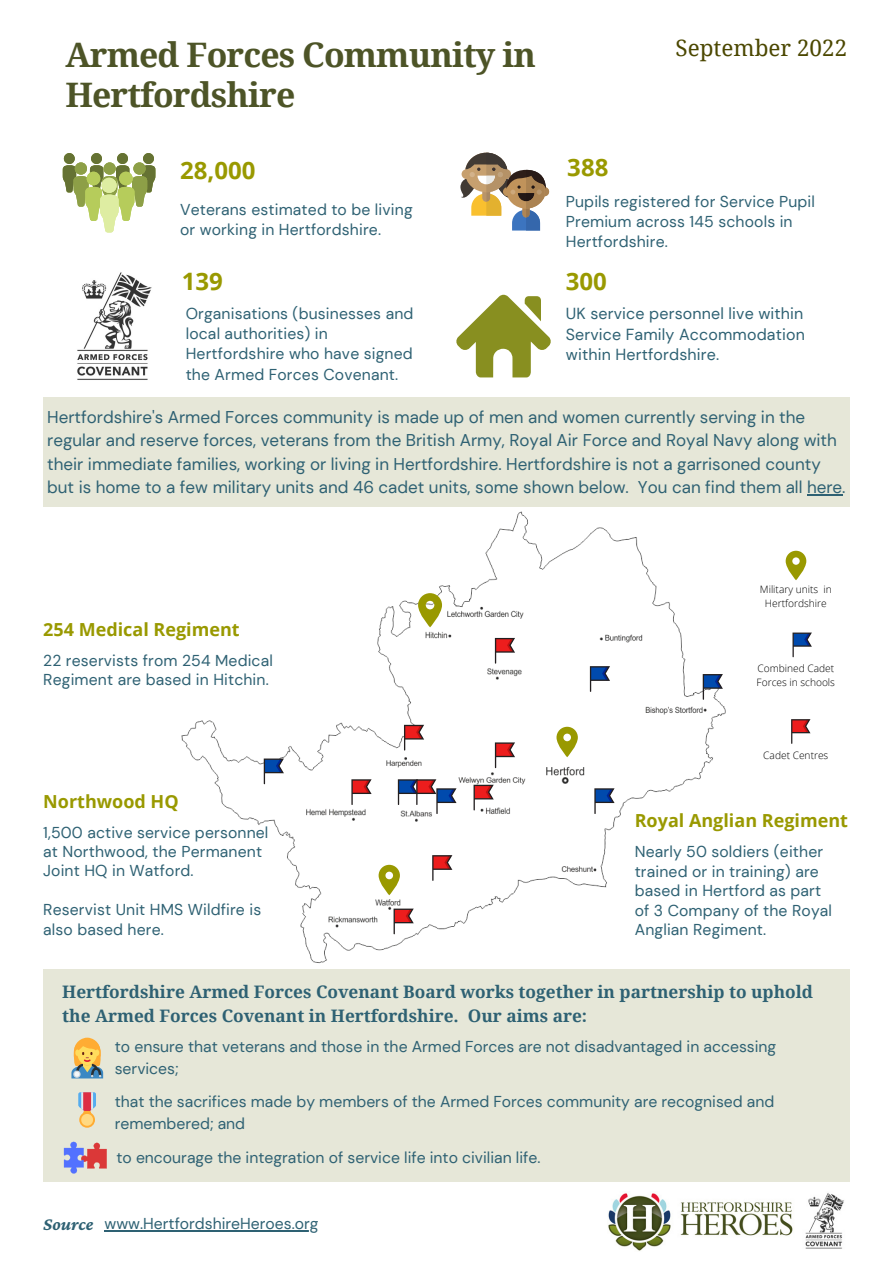
<style>
.page{position:relative;width:893px;height:1263px;background:#fff}
.page>*{position:absolute;margin:0;border:0;box-sizing:border-box;transform-origin:0 0}
.t1{font:700 33.75px/40.5px "Droid Serif";letter-spacing:-.025em;color:#4d5427}
.t2{font:700 24px "Open Sans";color:#990}
.t3{font:22.5px "Droid Serif";color:#4b4700}
.t4{font:italic 700 18.3px "Crimson Pro";color:#2e6173}
.t5{font:700 18px "Open Sans";color:#990}
.t6{font:700 17.25px/23.6px "Droid Serif";color:#2e6173}
.t7{font:17.02px/23.6px "DM Sans";color:#2e6173}
.t8{font:15.98px/20.5px "DM Sans";letter-spacing:.01em;color:#2e6173;text-align:justify}
.t9{font:15.75px/19.4px "DM Sans";letter-spacing:.01em;color:#2e6173}
.t10{font:300 10.2px/14px "Open Sans";color:#000;text-align:center}
</style>
<div class="page">
<div style="left:43px;top:969px;width:807px;height:212px;background:#e6e7d8"></div>
<svg style="left:71px;top:1038px;width:32px;height:40px"></svg>
<svg style="left:78px;top:1092px;width:18px;height:36px"></svg>
<svg style="left:64px;top:1141px;width:43px;height:33px"></svg>
<div style="left:43px;top:397px;width:807px;height:110px;background:#e6e7d8"></div>
<svg style="left:460px;top:153px;width:89px;height:78px"></svg>
<svg style="left:456px;top:295px;width:95px;height:82px"></svg>
<img style="left:181px;top:511px;width:545px;height:453px">
<svg style="left:418px;top:593px;width:24px;height:34px"></svg>
<svg style="left:378px;top:865px;width:22px;height:30px"></svg>
<svg style="left:556px;top:727px;width:22px;height:30px"></svg>
<svg style="left:432px;top:855px;width:20px;height:26px"></svg>
<svg style="left:393px;top:908px;width:21px;height:26px"></svg>
<svg style="left:473px;top:785px;width:21px;height:25px"></svg>
<svg style="left:495px;top:638px;width:20px;height:26px"></svg>
<svg style="left:495px;top:742px;width:20px;height:26px"></svg>
<svg style="left:351px;top:779px;width:20px;height:26px"></svg>
<svg style="left:404px;top:725px;width:20px;height:25px"></svg>
<svg style="left:264px;top:758px;width:20px;height:26px"></svg>
<svg style="left:594px;top:788px;width:20px;height:26px"></svg>
<svg style="left:398px;top:779px;width:58px;height:35px"></svg>
<svg style="left:702px;top:674px;width:21px;height:26px"></svg>
<svg style="left:590px;top:666px;width:20px;height:26px"></svg>
<svg style="left:785px;top:551px;width:21px;height:29px"></svg>
<svg style="left:791px;top:719px;width:19px;height:25px"></svg>
<svg style="left:792px;top:632px;width:20px;height:25px"></svg>
<hr style="left:807px;top:495px;width:35px;height:1px;background:#2e6173">
<img style="left:77px;top:272px;width:75px;height:108px">
<svg style="left:63px;top:153px;width:92px;height:79px"></svg>
<div style="left:101px;top:178px;width:16px;height:15px;background:#deeda2;border-radius:50%"></div>
<img style="left:608px;top:1193px;width:236px;height:58px">
<hr style="left:104px;top:1230px;width:214px;height:1px;background:#2e6173">
<h1 class="t1" style="left:65px;top:35px;width:472px">Armed Forces Community in<br>Hertfordshire</h1>
<h2 class="t2" style="left:180px;top:153px;width:77px">28,000</h2>
<p class="t9" style="left:180px;top:199px;width:234px;line-height:20.2px">Veterans estimated to be living or working in Hertfordshire.</p>
<h2 class="t2" style="left:567px;top:151px;width:43px">388</h2>
<h3 class="t3" style="left:675px;top:35px;width:173px">September 2022</h3>
<p class="t9" style="left:566px;top:191px;width:251px;line-height:20.2px">Pupils registered for Service Pupil<br>Premium across 145 schools in<br>Hertfordshire.</p>
<h2 class="t2" style="left:182px;top:264px;width:43px">139</h2>
<h2 class="t2" style="left:566px;top:264px;width:43px">300</h2>
<p class="t9" style="left:186px;top:303px;width:229px;line-height:20.2px">Organisations (businesses and local authorities) in<br>Hertfordshire who have signed the Armed Forces Covenant.</p>
<p class="t8" style="left:566px;top:303px;width:240px">UK service personnel live within Service Family Accommodation within Hertfordshire.</p>
<p class="t7" style="left:47px;top:405px;width:800px">Hertfordshire's Armed Forces community is made up of men and women currently serving in the regular and reserve forces, veterans from the British Army, Royal Air Force and Royal Navy along with their immediate families, working or living in Hertfordshire. Hertfordshire is not a garrisoned county but is home to a few military units and 46 cadet units, some shown below. You can find them all here.</p>
<p class="t5" style="left:43px;top:617px;width:198px">254 Medical Regiment</p>
<p class="t9" style="left:43px;top:651px;width:231px">22 reservists from 254 Medical<br>Regiment are based in Hitchin.</p>
<p class="t5" style="left:43px;top:788px;width:137px">Northwood HQ</p>
<p class="t9" style="left:43px;top:822px;width:227px">1,500 active service personnel at Northwood, the Permanent<br>Joint HQ in Watford.</p>
<p class="t9" style="left:43px;top:900px;width:219px">Reservist Unit HMS Wildfire is also based here.</p>
<p class="t10" style="left:760px;top:582px;width:73px">Military units in<br>Hertfordshire</p>
<p class="t10" style="left:756px;top:661px;width:80px;text-align:left">Combined Cadet<br>Forces in schools</p>
<p class="t10" style="left:763px;top:748px;width:67px">Cadet Centres</p>
<p class="t5" style="left:635px;top:808px;width:215px">Royal Anglian Regiment</p>
<p class="t9" style="left:635px;top:842px;width:199px">Nearly 50 soldiers (either trained or in training) are based in Hertford as part of 3 Company of the Royal<br>Anglian Regiment.</p>
<p class="t6" style="left:62px;top:980px;width:752px">Hertfordshire Armed Forces Covenant Board works together in partnership to uphold the Armed Forces Covenant in Hertfordshire. Our aims are:</p>
<p class="t9" style="left:115px;top:1036px;width:663px;line-height:21.9px">to ensure that veterans and those in the Armed Forces are not disadvantaged in accessing services;</p>
<p class="t9" style="left:115px;top:1091px;width:661px;line-height:21.9px">that the sacrifices made by members of the Armed Forces community are recognised and remembered; and</p>
<p class="t9" style="left:116px;top:1148px;width:425px">to encourage the integration of service life into civilian life.</p>
<p class="t4" style="left:43px;top:1213px;width:52px">Source</p>
<p class="t9" style="left:104px;top:1214px;width:216px">www.HertfordshireHeroes.org</p>
</div>
